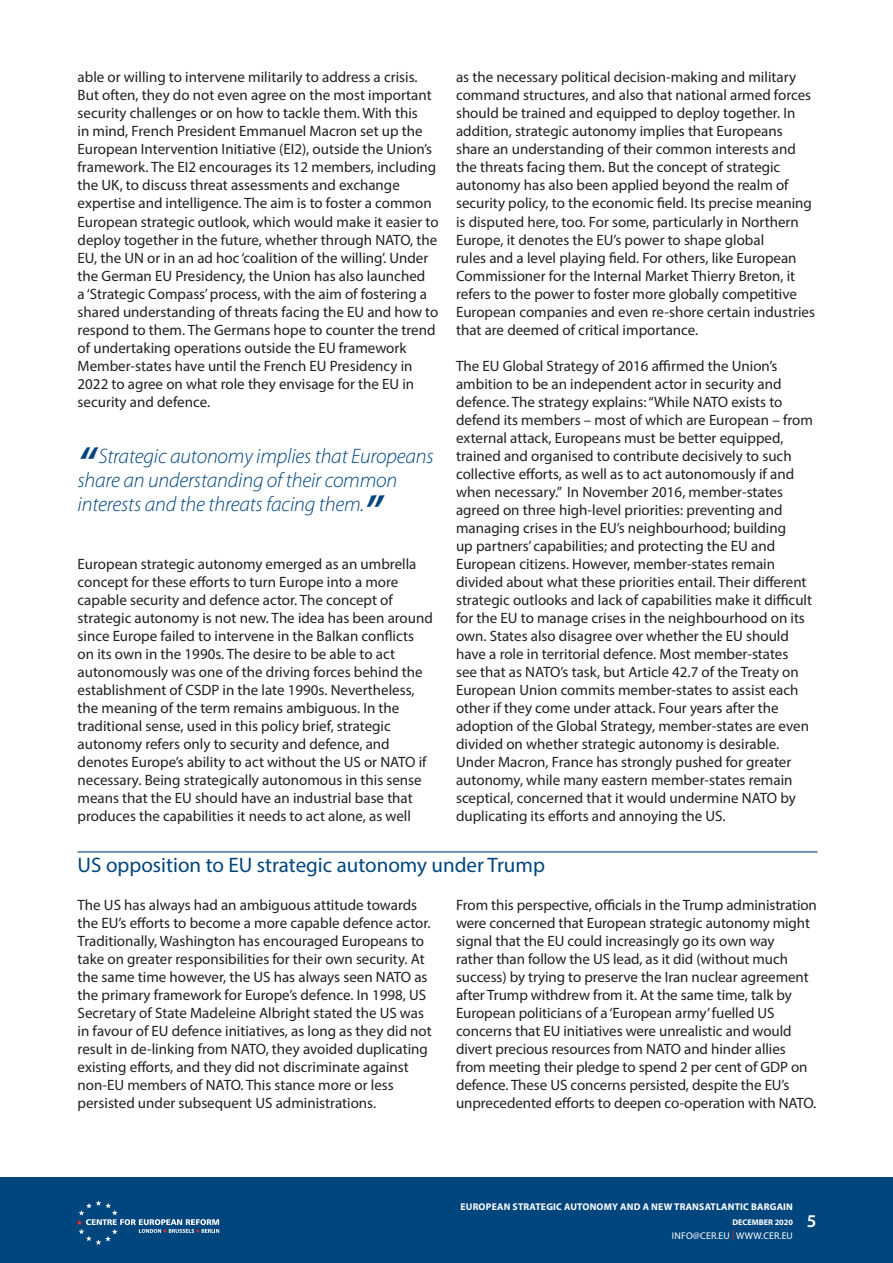
<style>
.page{position:relative;width:893px;height:1263px;background:#fff}
.page>*{position:absolute;margin:0;border:0;box-sizing:border-box;transform-origin:0 0}
.t1{font:italic 300 21px/24px "Myriad Pro";letter-spacing:-.01em;color:#00467e}
.Section_Breaks{font:21px "Myriad Pro";color:#00467e}
.t2{font:600 18px "Myriad Pro";color:#fff}
.Body_Copy{font:15px/18px "Myriad Pro";color:#231f20}
.t3{font:700 9.75px "Myriad Pro";letter-spacing:.02em;color:#fff}
.t4{font:9.75px "Myriad Pro";letter-spacing:.02em;color:#fff}
.t5{font:700 8.25px "Myriad Pro";color:#fff}
.s1{font-weight:600;font-size:45px}
.s2{color:#ee2e22}
</style>
<div class="page">
<div style="left:0;top:1178px;width:893px;height:85px;background:#00467e"></div>
<svg style="left:77px;top:1200px;width:142px;height:45px"></svg>
<hr style="left:78px;top:851px;width:739px;height:1px;background:#00467e">
<p class="Body_Copy" style="left:78px;top:68px;width:363px">able or willing to intervene militarily to address a crisis.<br>But often, they do not even agree on the most important security challenges or on how to tackle them. With this<br>in mind, French President Emmanuel Macron set up the European Intervention Initiative (EI2), outside the Union’s framework. The EI2 encourages its 12 members, including the UK, to discuss threat assessments and exchange expertise and intelligence. The aim is to foster a common European strategic outlook, which would make it easier to deploy together in the future, whether through NATO, the EU, the UN or in an ad hoc ‘coalition of the willing’. Under the German EU Presidency, the Union has also launched<br>a ‘Strategic Compass’ process, with the aim of fostering a shared understanding of threats facing the EU and how to respond to them. The Germans hope to counter the trend of undertaking operations outside the EU framework Member-states have until the French EU Presidency in 2022 to agree on what role they envisage for the EU in security and defence.</p>
<p class="Body_Copy" style="left:456px;top:68px;width:360px">as the necessary political decision-making and military command structures, and also that national armed forces should be trained and equipped to deploy together. In addition, strategic autonomy implies that Europeans share an understanding of their common interests and the threats facing them. But the concept of strategic autonomy has also been applied beyond the realm of security policy, to the economic field. Its precise meaning is disputed here, too. For some, particularly in Northern Europe, it denotes the EU’s power to shape global<br>rules and a level playing field. For others, like European Commissioner for the Internal Market Thierry Breton, it refers to the power to foster more globally competitive European companies and even re-shore certain industries that are deemed of critical importance.</p>
<p class="Body_Copy" style="left:456px;top:356px;width:358px">The EU Global Strategy of 2016 affirmed the Union’s ambition to be an independent actor in security and defence. The strategy explains: “While NATO exists to defend its members – most of which are European – from external attack, Europeans must be better equipped, trained and organised to contribute decisively to such collective efforts, as well as to act autonomously if and when necessary.” In November 2016, member-states agreed on three high-level priorities: preventing and managing crises in the EU’s neighbourhood; building<br>up partners’ capabilities; and protecting the EU and European citizens. However, member-states remain divided about what these priorities entail. Their different strategic outlooks and lack of capabilities make it difficult for the EU to manage crises in the neighbourhood on its own. States also disagree over whether the EU should have a role in territorial defence. Most member-states see that as NATO’s task, but Article 42.7 of the Treaty on European Union commits member-states to assist each other if they come under attack. Four years after the adoption of the Global Strategy, member-states are even divided on whether strategic autonomy is desirable.<br>Under Macron, France has strongly pushed for greater autonomy, while many eastern member-states remain sceptical, concerned that it would undermine NATO by duplicating its efforts and annoying the US.</p>
<p class="Section_Breaks" style="left:78px;top:852px;width:469px">US opposition to EU strategic autonomy under Trump</p>
<p class="Body_Copy" style="left:78px;top:895px;width:356px">The US has always had an ambiguous attitude towards the EU’s efforts to become a more capable defence actor.<br>Traditionally, Washington has encouraged Europeans to take on greater responsibilities for their own security. At the same time however, the US has always seen NATO as the primary framework for Europe’s defence. In 1998, US Secretary of State Madeleine Albright stated the US was in favour of EU defence initiatives, as long as they did not result in de-linking from NATO, they avoided duplicating existing efforts, and they did not discriminate against non-EU members of NATO. This stance more or less persisted under subsequent US administrations.</p>
<p class="Body_Copy" style="left:456px;top:895px;width:362px">From this perspective, officials in the Trump administration were concerned that European strategic autonomy might signal that the EU could increasingly go its own way<br>rather than follow the US lead, as it did (without much success) by trying to preserve the Iran nuclear agreement after Trump withdrew from it. At the same time, talk by European politicians of a ‘European army’ fuelled US concerns that EU initiatives were unrealistic and would divert precious resources from NATO and hinder allies from meeting their pledge to spend 2 per cent of GDP on defence. These US concerns persisted, despite the EU’s unprecedented efforts to deepen co-operation with NATO.</p>
<p class="t1" style="left:78px;top:444px;width:358px"><span class="s1">“</span> Strategic autonomy implies that Europeans share an understanding of their common interests and the threats facing them.<span class="s1">”</span></p>
<p class="Body_Copy" style="left:78px;top:554px;width:357px">European strategic autonomy emerged as an umbrella concept for these efforts to turn Europe into a more capable security and defence actor. The concept of strategic autonomy is not new. The idea has been around since Europe failed to intervene in the Balkan conflicts on its own in the 1990s. The desire to be able to act autonomously was one of the driving forces behind the establishment of CSDP in the late 1990s. Nevertheless, the meaning of the term remains ambiguous. In the traditional sense, used in this policy brief, strategic autonomy refers only to security and defence, and denotes Europe’s ability to act without the US or NATO if necessary. Being strategically autonomous in this sense means that the EU should have an industrial base that produces the capabilities it needs to act alone, as well</p>
<p class="t3" style="left:460px;top:1200px;width:334px">EUROPEAN STRATEGIC AUTONOMY AND A NEW TRANSATLANTIC BARGAIN</p>
<p class="t5" style="left:732px;top:1217px;width:62px">DECEMBER 2020</p>
<p class="t4" style="left:672px;top:1229px;width:123px">INFO@CER.EU <span class="s2">|</span> WWW.CER.EU</p>
<p class="t2" style="left:807px;top:1210px;width:11px">5</p>
</div>
